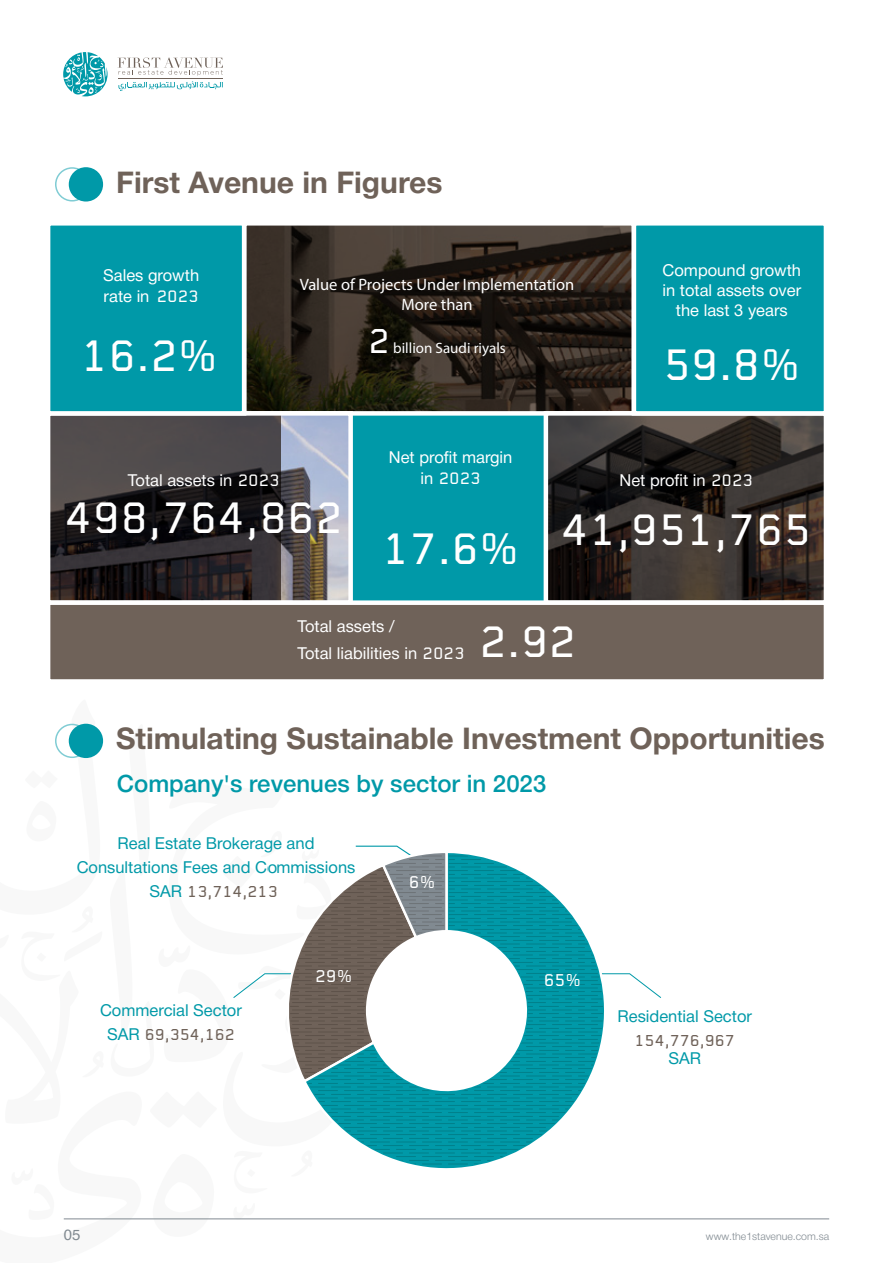
<style>
.page{position:relative;width:893px;height:1263px;background:#fff}
.page>*{position:absolute;margin:0;border:0;box-sizing:border-box;transform-origin:0 0}
.t1{font:500 45.75px "Foundry Gridnik";color:#fff}
.t2{font:500 36px "Foundry Gridnik";color:#fff}
.t3{font:700 30px "Helvetica Neue";color:#6f6259}
.t4{font:500 24px "Helvetica Neue";color:#0099a8}
.t5{font:500 17.85px "Foundry Gridnik";color:#fff}
.t6{font:500 17.25px "Foundry Gridnik";color:#fff}
.t7{font:16.5px/19.8px "Helvetica Neue";color:#fff}
.t8{font:16.5px/24px "Helvetica Neue";color:#0099a8;text-align:center}
.t9{font:16.5px/19.8px "Myriad Pro";color:#fff;text-align:center}
.t10{font:500 16.5px "Foundry Gridnik";color:#6f6259}
.t11{font:15px "Myriad Pro";color:#fff}
.t12{font:15px "Helvetica";color:#818a91}
.t13{font:300 10.5px "Helvetica Neue";color:#818a91}
.s1{font-family:"Foundry Gridnik";font-weight:500;font-size:17.25px}
.s2{font-family:"Helvetica Neue";font-weight:400;font-size:16.5px}
.s3{font-family:"Helvetica Neue";font-weight:400;color:#0099a8}
</style>
<div class="page">
<svg style="left:626px;top:973px;width:35px;height:25px"></svg>
<svg style="left:449px;top:853px;width:158px;height:316px"></svg>
<div style="left:349px;top:412px;width:198px;height:192px;background:#0099a8"></div>
<svg style="left:247px;top:226px;width:384px;height:185px;background:#2d251d"></svg>
<div style="left:242px;top:221px;width:394px;height:195px;border:4px solid #fff"></div>
<img style="left:281px;top:416px;width:67px;height:184px">
<svg style="left:51px;top:416px;width:230px;height:184px;background:#302c2e"></svg>
<div style="left:46px;top:411px;width:307px;height:194px;border:4px solid #fff"></div>
<svg style="left:549px;top:416px;width:274px;height:184px;background:#312a26"></svg>
<div style="left:544px;top:411px;width:284px;height:194px;border:4px solid #fff"></div>
<div style="left:46px;top:221px;width:200px;height:195px;background:#0099a8;border:4px solid #fff"></div>
<div style="left:632px;top:221px;width:196px;height:195px;background:#0099a8;border:4px solid #fff"></div>
<div style="left:46px;top:600px;width:782px;height:84px;background:#6f6259;border:4px solid #fff"></div>
<svg style="left:55px;top:167px;width:27px;height:35px"></svg>
<div style="left:69px;top:167px;width:34px;height:35px;background:#0099a8;border-radius:50%"></div>
<svg style="left:55px;top:723px;width:394px;height:497px"></svg>
<div style="left:69px;top:724px;width:34px;height:34px;background:#0099a8;border-radius:50%"></div>
<hr style="left:64px;top:1218px;width:765px;height:1px;background:#818a91">
<svg style="left:118px;top:57px;width:105px;height:34px"></svg>
<hr style="left:118px;top:78px;width:105px;height:1px;background:#6f6259">
<svg style="left:63px;top:52px;width:45px;height:44px"></svg>
<h3 class="t3" style="left:116px;top:159px;width:328px">First Avenue in Figures</h3>
<p class="t7" style="left:662px;top:261px;width:140px;text-align:center">Compound growth in total assets over the last 3 years</p>
<p class="t7" style="left:103px;top:266px;width:97px;line-height:20.7px">Sales growth rate in <span class="s1">2023</span></p>
<p class="t9" style="left:300px;top:274px;width:276px">Value of Projects Under Implementation<br>More than</p>
<h2 class="t2" style="left:368px;top:321px;width:23px">2</h2>
<h1 class="t1" style="left:81px;top:331px;width:139px">16.2%</h1>
<h1 class="t1" style="left:663px;top:340px;width:139px">59.8%</h1>
<p class="t11" style="left:393px;top:339px;width:114px">billion Saudi riyals</p>
<p class="t7" style="left:128px;top:472px;width:153px">Total assets in <span class="s1">2023</span></p>
<h1 class="t1" style="left:65px;top:493px;width:280px">498,764,862</h1>
<p class="t7" style="left:389px;top:448px;width:125px">Net profit margin</p>
<p class="t6" style="left:420px;top:469px;width:62px"><span class="s2">in</span> 2023</p>
<h1 class="t1" style="left:382px;top:524px;width:139px">17.6%</h1>
<p class="t7" style="left:619px;top:472px;width:135px">Net profit in <span class="s1">2023</span></p>
<h1 class="t1" style="left:561px;top:505px;width:252px">41,951,765</h1>
<p class="t7" style="left:297px;top:614px;width:169px;line-height:26.2px">Total assets /<br>Total liabilities in <span class="s1">2023</span></p>
<h1 class="t1" style="left:479px;top:617px;width:99px">2.92</h1>
<h3 class="t3" style="left:116px;top:715px;width:710px">Stimulating Sustainable Investment Opportunities</h3>
<h3 class="t4" style="left:117px;top:764px;width:431px">Company's revenues by sector in 2023</h3>
<p class="t8" style="left:77px;top:832px;width:280px">Real Estate Brokerage and<br>Consultations Fees and Commissions</p>
<p class="t10" style="left:150px;top:882px;width:129px"><span class="s3">SAR</span> 13,714,213</p>
<p class="t5" style="left:409px;top:872px;width:28px">6%</p>
<p class="t8" style="left:100px;top:999px;width:143px">Commercial Sector</p>
<p class="t10" style="left:107px;top:1025px;width:129px"><span class="s3">SAR</span> 69,354,162</p>
<p class="t5" style="left:315px;top:966px;width:39px">29%</p>
<p class="t5" style="left:544px;top:970px;width:39px">65%</p>
<p class="t8" style="left:617px;top:1005px;width:136px">Residential Sector</p>
<p class="t10" style="left:635px;top:1032px;width:102px">154,776,967</p>
<p class="t8" style="left:668px;top:1047px;width:34px">SAR</p>
<p class="t12" style="left:64px;top:1223px;width:18px">05</p>
<p class="t13" style="left:706px;top:1228px;width:125px">www.the1stavenue.com.sa</p>
</div>
